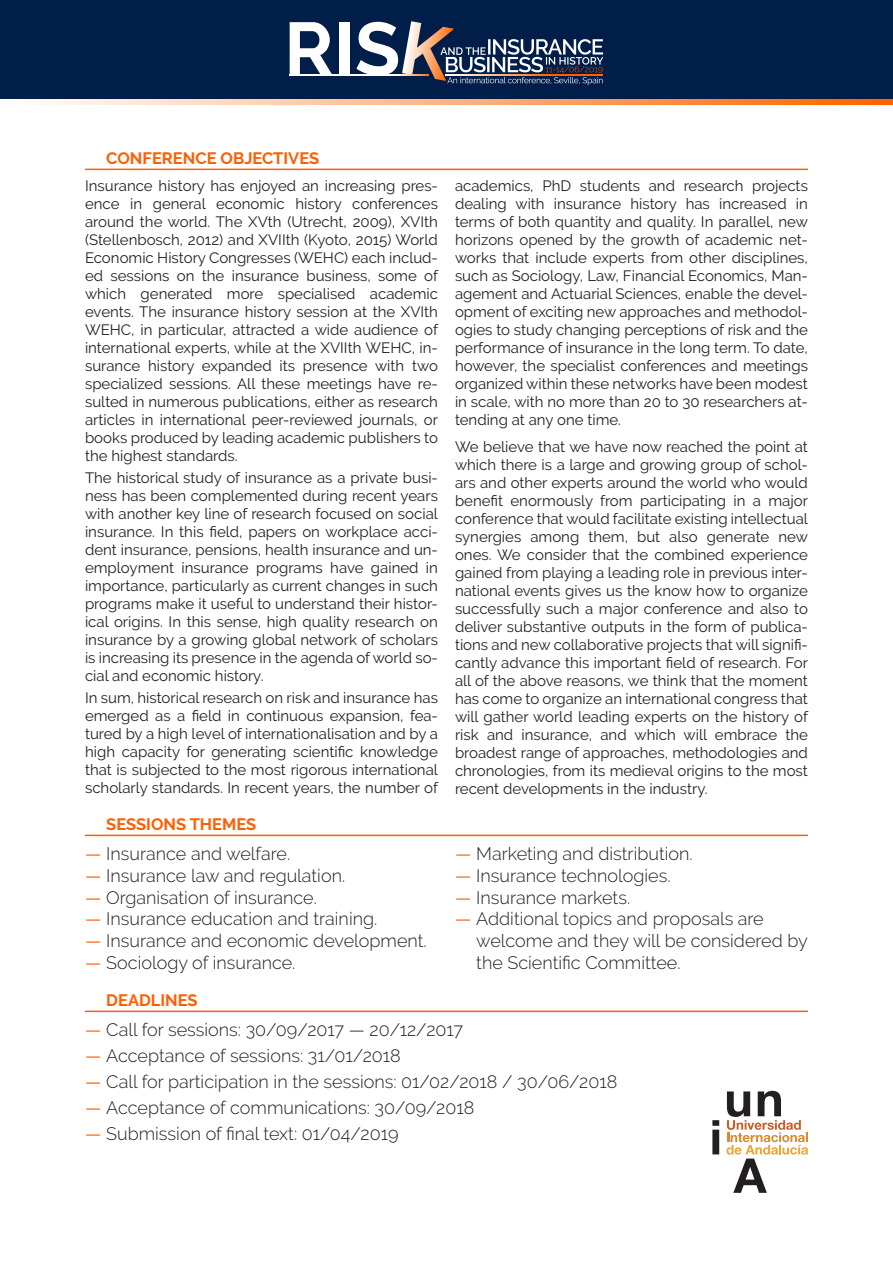
<style>
.page{position:relative;width:893px;height:1263px;background:#fff}
.page>*{position:absolute;margin:0;border:0;box-sizing:border-box;transform-origin:0 0}
.t1{font:300 18px/21.6px "Raleway";color:#231f20}
.Epigrafe{font:700 16.5px "Raleway";color:#ff5e00}
.t2{font:15px/18px "Raleway";color:#231f20;text-align:justify}
.s1{font-weight:400;color:#ff5e00}
</style>
<div class="page">
<hr style="left:85px;top:169px;width:723px;height:1px;background:#ff5e00">
<hr style="left:85px;top:835px;width:723px;height:1px;background:#ff5e00">
<div style="left:0;top:0;width:893px;height:102px;background:#001e49"></div>
<svg style="left:0;top:100px;width:893px;height:4px"></svg>
<svg style="left:290px;top:22px;width:42px;height:52px"></svg>
<div style="left:339px;top:22px;width:10px;height:53px;background:#fff"></div>
<svg style="left:356px;top:21px;width:247px;height:64px"></svg>
<svg style="left:290px;top:74px;width:138px;height:1px"></svg>
<svg style="left:446px;top:74px;width:157px;height:2px"></svg>
<hr style="left:85px;top:1010px;width:723px;height:2px;background:#ff5e00">
<svg style="left:712px;top:1091px;width:96px;height:102px"></svg>
<p class="Epigrafe" style="left:106px;top:149px;width:214px">CONFERENCE OBJECTIVES</p>
<p class="t2" style="left:85px;top:177px;width:354px">Insurance history has enjoyed an increasing pres&shy;ence in general economic history conferences around the world. The XVth (Utrecht, 2009), XVIth (Stellenbosch, 2012) and XVIIth (Kyoto, 2015) World Economic History Congresses (WEHC) each includ&shy;ed sessions on the insurance business, some of which generated more specialised academic events. The insurance history session at the XVIth WEHC, in particular, attracted a wide audience of international experts, while at the XVIIth WEHC, in&shy;surance history expanded its presence with two specialized sessions. All these meetings have re&shy;sulted in numerous publications, either as research articles in international peer-reviewed journals, or books produced by leading academic publishers to the highest standards.</p>
<p class="t2" style="left:85px;top:469px;width:354px">The historical study of insurance as a private busi&shy;ness has been complemented during recent years with another key line of research focused on social insurance. In this field, papers on workplace acci&shy;dent insurance, pensions, health insurance and un&shy;employment insurance programs have gained in importance, particularly as current changes in such programs make it useful to understand their histor&shy;ical origins. In this sense, high quality research on insurance by a growing global network of scholars is increasing its presence in the agenda of world so&shy;cial and economic history.</p>
<p class="t2" style="left:85px;top:689px;width:354px">In sum, historical research on risk and insurance has emerged as a field in continuous expansion, fea&shy;tured by a high level of internationalisation and by a high capacity for generating scientific knowledge that is subjected to the most rigorous international scholarly standards. In recent years, the number of</p>
<p class="Epigrafe" style="left:106px;top:815px;width:151px">SESSIONS THEMES</p>
<p class="t1" style="left:85px;top:843px;width:207px"><span class="s1">—</span> Insurance and welfare.</p>
<p class="t1" style="left:85px;top:865px;width:262px"><span class="s1">—</span> Insurance law and regulation.</p>
<p class="t1" style="left:85px;top:886px;width:233px"><span class="s1">—</span> Organisation of insurance.</p>
<p class="t1" style="left:85px;top:908px;width:294px"><span class="s1">—</span> Insurance education and training.</p>
<p class="t1" style="left:85px;top:930px;width:343px"><span class="s1">—</span> Insurance and economic development.</p>
<p class="t1" style="left:85px;top:951px;width:212px"><span class="s1">—</span> Sociology of insurance.</p>
<p class="t2" style="left:455px;top:177px;width:354px">academics, PhD students and research projects dealing with insurance history has increased in terms of both quantity and quality. In parallel, new horizons opened by the growth of academic net&shy;works that include experts from other disciplines, such as Sociology, Law, Financial Economics, Man&shy;agement and Actuarial Sciences, enable the devel&shy;opment of exciting new approaches and methodol&shy;ogies to study changing perceptions of risk and the performance of insurance in the long term. To date, however, the specialist conferences and meetings organized within these networks have been modest in scale, with no more than 20 to 30 researchers at&shy;tending at any one time.</p>
<p class="t2" style="left:455px;top:437px;width:354px">We believe that we have now reached the point at which there is a large and growing group of schol&shy;ars and other experts around the world who would benefit enormously from participating in a major conference that would facilitate existing intellectual synergies among them, but also generate new ones. We consider that the combined experience gained from playing a leading role in previous inter&shy;national events gives us the know how to organize successfully such a major conference and also to deliver substantive outputs in the form of publica&shy;tions and new collaborative projects that will signifi&shy;cantly advance this important field of research. For all of the above reasons, we think that the moment has come to organize an international congress that will gather world leading experts on the history of risk and insurance, and which will embrace the broadest range of approaches, methodologies and chronologies, from its medieval origins to the most recent developments in the industry.</p>
<p class="t1" style="left:455px;top:843px;width:239px"><span class="s1">—</span> Marketing and distribution.</p>
<p class="t1" style="left:455px;top:865px;width:217px"><span class="s1">—</span> Insurance technologies.</p>
<p class="t1" style="left:455px;top:886px;width:177px"><span class="s1">—</span> Insurance markets.</p>
<p class="t1" style="left:476px;top:908px;width:333px;text-indent:-21px"><span class="s1">—</span> Additional topics and proposals are welcome and they will be considered by the Scientific Committee.</p>
<p class="Epigrafe" style="left:106px;top:991px;width:93px">DEADLINES</p>
<p class="t1" style="left:85px;top:1019px;width:380px"><span class="s1">—</span> Call for sessions: 30/09/2017 — 20/12/2017</p>
<p class="t1" style="left:85px;top:1045px;width:317px"><span class="s1">—</span> Acceptance of sessions: 31/01/2018</p>
<p class="t1" style="left:85px;top:1071px;width:534px"><span class="s1">—</span> Call for participation in the sessions: 01/02/2018 / 30/06/2018</p>
<p class="t1" style="left:85px;top:1097px;width:391px"><span class="s1">—</span> Acceptance of communications: 30/09/2018</p>
<p class="t1" style="left:85px;top:1123px;width:315px"><span class="s1">—</span> Submission of final text: 01/04/2019</p>
</div>
